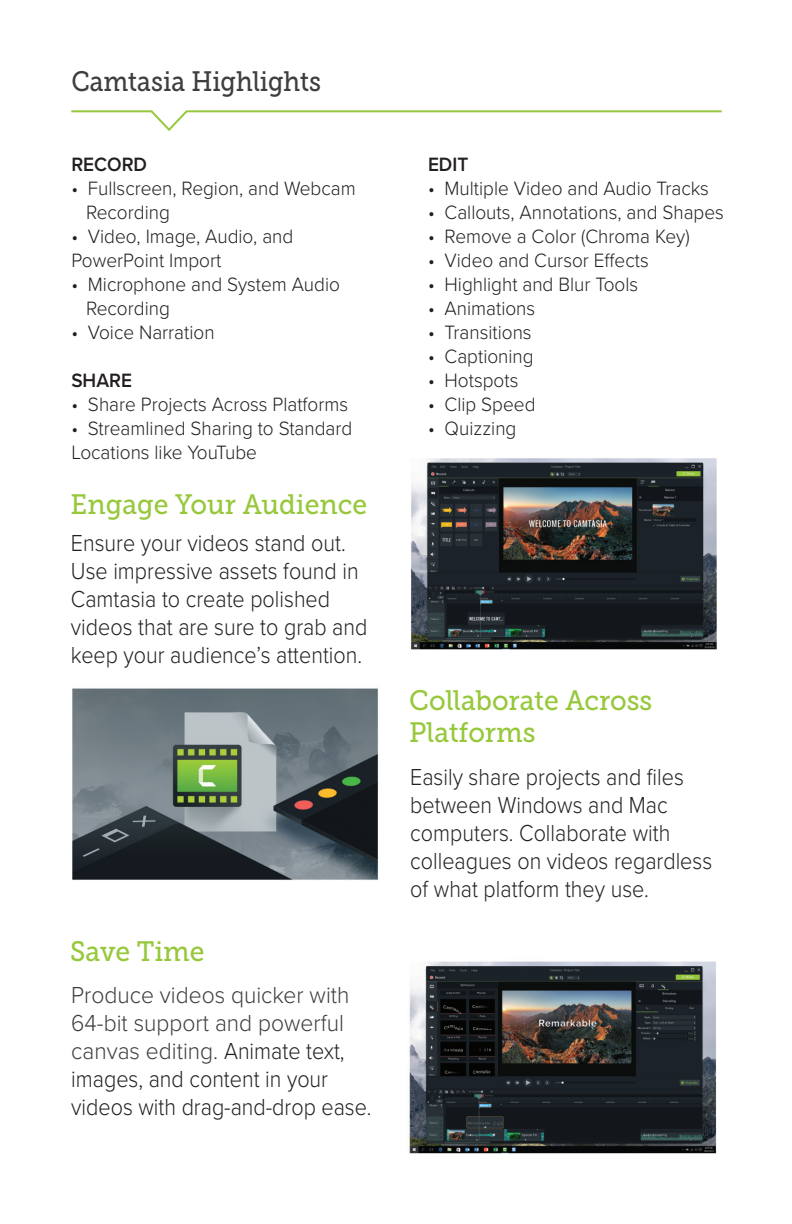
<style>
.page{position:relative;width:792px;height:1224px;background:#fff}
.page>*{position:absolute;margin:0;border:0;box-sizing:border-box;transform-origin:0 0}
.t1{font:28px/32px "Museo Slab 500";color:#97c83c;scale:.95 1}
.t2{font:28px "Museo Slab 500";color:#3e3e3f;scale:.89 1}
.t3{font:300 24px/28px "Proxima Nova";color:#231f20;scale:.9 1}
.t4{font:300 20px/24px "Proxima Nova";color:#231f20;scale:.95 1}
.t5{font:600 20px "Proxima Nova";color:#231f20;scale:.95 1}
.s1{color:#3e3e3f}
</style>
<div class="page">
<img style="left:72px;top:458px;width:645px;height:695px">
<svg style="left:71px;top:110px;width:651px;height:21px"></svg>
<h1 class="t2" style="left:71px;top:66px;width:282px">Camtasia Highlights</h1>
<p class="t5" style="left:71px;top:149px;width:81px">RECORD</p>
<p class="t4" style="left:86px;top:175px;width:285px;text-indent:-15px">• Fullscreen, Region, and Webcam<br>Recording</p>
<p class="t4" style="left:71px;top:223px;width:235px">• Video, Image, Audio, and<br>PowerPoint Import</p>
<p class="t4" style="left:86px;top:271px;width:269px;text-indent:-15px">• Microphone and System Audio<br>Recording</p>
<p class="t4" style="left:71px;top:319px;width:152px">• Voice Narration</p>
<p class="t5" style="left:71px;top:365px;width:65px">SHARE</p>
<p class="t4" style="left:71px;top:391px;width:293px">• Share Projects Across Platforms</p>
<p class="t4" style="left:71px;top:415px;width:297px">• Streamlined Sharing to Standard<br>Locations like YouTube</p>
<h1 class="t1" style="left:71px;top:488px;width:314px">Engage Your Audience</h1>
<p class="t3" style="left:71px;top:528px;width:331px">Ensure your videos stand out.<br>Use impressive assets found in<br>Camtasia to create polished videos that are sure to grab and keep your audience’s attention.</p>
<h1 class="t1" style="left:70px;top:936px;width:143px">Save Time</h1>
<p class="t3" style="left:71px;top:979px;width:335px"><span class="s1">Produce videos quicker with<br>64-bit support and powerful canvas editing.</span> Animate text, images, and content in your videos with drag-and-drop ease.</p>
<p class="t5" style="left:428px;top:150px;width:44px">EDIT</p>
<p class="t4" style="left:428px;top:176px;width:297px">• Multiple Video and Audio Tracks</p>
<p class="t4" style="left:428px;top:200px;width:313px">• Callouts, Annotations, and Shapes</p>
<p class="t4" style="left:428px;top:224px;width:277px">• Remove a Color (Chroma Key)</p>
<p class="t4" style="left:428px;top:248px;width:234px">• Video and Cursor Effects</p>
<p class="t4" style="left:428px;top:272px;width:223px">• Highlight and Blur Tools</p>
<p class="t4" style="left:428px;top:296px;width:114px">• Animations</p>
<p class="t4" style="left:428px;top:320px;width:111px">• Transitions</p>
<p class="t4" style="left:428px;top:344px;width:113px">• Captioning</p>
<p class="t4" style="left:428px;top:368px;width:97px">• Hotspots</p>
<p class="t4" style="left:428px;top:392px;width:115px">• Clip Speed</p>
<p class="t4" style="left:428px;top:416px;width:95px">• Quizzing</p>
<h1 class="t1" style="left:409px;top:684px;width:257px">Collaborate Across<br>Platforms</h1>
<p class="t3" style="left:410px;top:762px;width:337px">Easily share projects and files between Windows and Mac computers. Collaborate with colleagues on videos regardless of what platform they use.</p>
</div>
